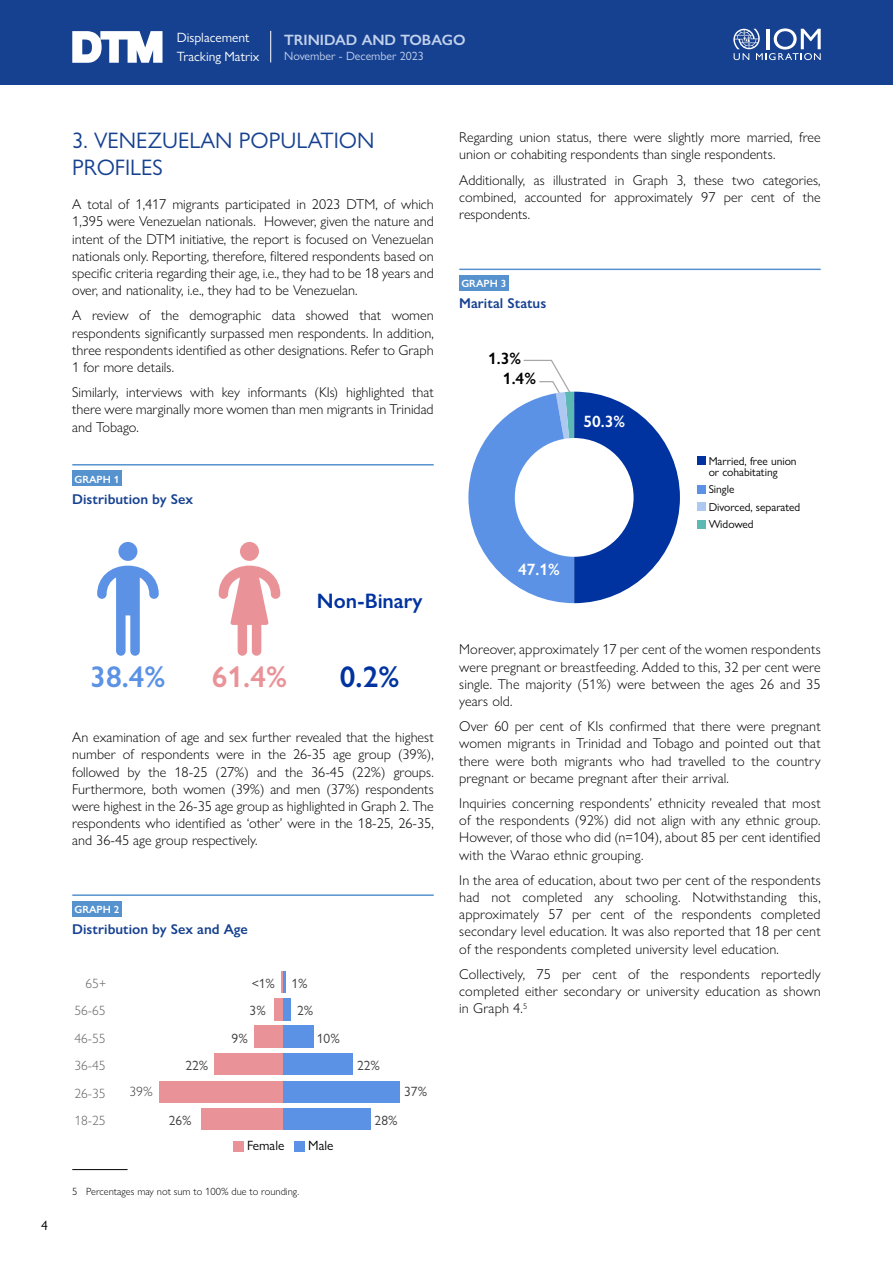
<style>
.page{position:relative;width:893px;height:1263px;background:#fff}
.page>*{position:absolute;margin:0;border:0;box-sizing:border-box;transform-origin:0 0}
.t1{font:600 30px "Gill Sans Nova";color:#5b92e5}
.t2{font:600 30px "Gill Sans Nova";color:#e99398}
.t3{font:600 30px "Gill Sans Nova";color:#0033a0}
.t4{font:22.5px/27px "Gill Sans Nova";color:#164190}
.t5{font:600 21px "Gill Sans Nova";color:#0033a0}
.t6{font:600 16.5px "Gill Sans Nova";color:#fff}
.t7{font:600 16.5px/20.1px "Gill Sans Nova";color:#000}
.t8{font:600 15px "Gill Sans Nova";color:#c3d2ed}
.t9{font:300 14.25px/17.1px "Gill Sans Nova";color:#000;text-align:justify}
.t10{font:600 14.25px "Gill Sans Nova";color:#164190}
.t11{font:13.5px "Gill Sans Nova";color:#404040}
.t12{font:300 13.5px "Gill Sans Nova";color:#666}
.t13{font:13.5px/18.6px "Gill Sans Nova";color:#fff}
.t14{font:13.5px "Gill Sans Nova";color:#000}
.t15{font:300 13.5px "Gill Sans Nova";color:#404040}
.t16{font:12px "Gill Sans Nova";color:#c3d2ed}
.t17{font:11.55px/17.1px "Gill Sans Nova";color:#000}
.t18{font:300 10.5px "Gill Sans Nova";color:#000}
.t19{font:600 10.5px "Gill Sans Nova";color:#fff}
</style>
<div class="page">
<div style="left:0;top:0;width:893px;height:85px;background:#164190"></div>
<hr style="left:270px;top:31px;width:1px;height:32px;background:#fff">
<svg style="left:72px;top:31px;width:90px;height:32px"></svg>
<svg style="left:733px;top:28px;width:88px;height:32px"></svg>
<div style="left:72px;top:471px;width:50px;height:15px;background:#5692ce"></div>
<hr style="left:72px;top:464px;width:362px;height:1px;background:#5692ce">
<div style="left:72px;top:901px;width:50px;height:16px;background:#5692ce"></div>
<hr style="left:72px;top:894px;width:362px;height:2px;background:#5692ce">
<svg style="left:219px;top:566px;width:61px;height:90px"></svg>
<div style="left:240px;top:542px;width:19px;height:19px;background:#e99398;border-radius:50%"></div>
<svg style="left:97px;top:566px;width:62px;height:90px"></svg>
<div style="left:118px;top:542px;width:19px;height:19px;background:#5b92e5;border-radius:50%"></div>
<div style="left:295px;top:1141px;width:10px;height:11px;background:#5b92e5"></div>
<div style="left:233px;top:1141px;width:11px;height:11px;background:#e99398"></div>
<div style="left:201px;top:1108px;width:82px;height:22px;background:#e99398"></div>
<div style="left:160px;top:1081px;width:123px;height:21px;background:#e99398"></div>
<div style="left:214px;top:1053px;width:69px;height:22px;background:#e99398"></div>
<div style="left:254px;top:1026px;width:29px;height:22px;background:#e99398"></div>
<div style="left:275px;top:998px;width:8px;height:22px;background:#e99398"></div>
<svg style="left:282px;top:971px;width:1px;height:22px"></svg>
<div style="left:283px;top:1108px;width:87px;height:22px;background:#5b92e5"></div>
<div style="left:283px;top:1081px;width:117px;height:21px;background:#5b92e5"></div>
<div style="left:283px;top:1053px;width:69px;height:22px;background:#5b92e5"></div>
<div style="left:283px;top:1026px;width:31px;height:22px;background:#5b92e5"></div>
<div style="left:283px;top:998px;width:8px;height:22px;background:#5b92e5"></div>
<hr style="left:283px;top:971px;width:3px;height:22px;background:#5b92e5">
<hr style="left:72px;top:1169px;width:56px;height:1px;background:#000">
<div style="left:459px;top:275px;width:49px;height:16px;background:#5692ce"></div>
<hr style="left:459px;top:269px;width:362px;height:1px;background:#5692ce">
<svg style="left:468px;top:359px;width:212px;height:244px"></svg>
<div style="left:697px;top:502px;width:8px;height:9px;background:#adc9f2"></div>
<div style="left:697px;top:520px;width:8px;height:8px;background:#5cb8b2"></div>
<div style="left:697px;top:485px;width:8px;height:9px;background:#5b92e5"></div>
<div style="left:697px;top:456px;width:8px;height:9px;background:#0033a0"></div>
<div style="left:515px;top:438px;width:119px;height:119px;background:#fff;border-radius:50%"></div>
<p class="t13" style="left:177px;top:28px;width:84px">Displacement<br>Tracking Matrix</p>
<p class="t8" style="left:284px;top:31px;width:183px">TRINIDAD AND TOBAGO</p>
<p class="t16" style="left:284px;top:48px;width:141px">November - December 2023</p>
<h2 class="t4" style="left:72px;top:127px;width:304px">3. VENEZUELAN POPULATION<br>PROFILES</h2>
<p class="t9" style="left:72px;top:196px;width:363px">A total of 1,417 migrants participated in 2023 DTM, of which 1,395 were Venezuelan nationals. However, given the nature and intent of the DTM initiative, the report is focused on Venezuelan nationals only. Reporting, therefore, filtered respondents based on specific criteria regarding their age, i.e., they had to be 18 years and over, and nationality, i.e., they had to be Venezuelan.</p>
<p class="t9" style="left:72px;top:307px;width:363px">A review of the demographic data showed that women respondents significantly surpassed men respondents. In addition, three respondents identified as other designations. Refer to Graph 1 for more details.</p>
<p class="t9" style="left:72px;top:384px;width:363px">Similarly, interviews with key informants (KIs) highlighted that there were marginally more women than men migrants in Trinidad and Tobago.</p>
<p class="t19" style="left:74px;top:472px;width:46px">GRAPH 1</p>
<p class="t10" style="left:72px;top:490px;width:122px">Distribution by Sex</p>
<p class="t14" style="left:41px;top:1217px;width:8px">4</p>
<h3 class="t5" style="left:317px;top:588px;width:107px">Non-Binary</h3>
<h1 class="t1" style="left:90px;top:658px;width:77px">38.4%</h1>
<h1 class="t2" style="left:212px;top:658px;width:77px">61.4%</h1>
<h1 class="t3" style="left:340px;top:658px;width:61px">0.2%</h1>
<p class="t9" style="left:72px;top:729px;width:363px">An examination of age and sex further revealed that the highest number of respondents were in the 26-35 age group (39%), followed by the 18-25 (27%) and the 36-45 (22%) groups.<br>Furthermore, both women (39%) and men (37%) respondents were highest in the 26-35 age group as highlighted in Graph 2. The respondents who identified as ‘other’ were in the 18-25, 26-35, and 36-45 age group respectively.</p>
<p class="t19" style="left:74px;top:903px;width:46px">GRAPH 2</p>
<p class="t10" style="left:72px;top:921px;width:177px">Distribution by Sex and Age</p>
<p class="t12" style="left:86px;top:975px;width:22px">65+</p>
<p class="t11" style="left:252px;top:975px;width:25px">&lt;1%</p>
<p class="t12" style="left:74px;top:1002px;width:33px">56-65</p>
<p class="t11" style="left:250px;top:1002px;width:18px">3%</p>
<p class="t12" style="left:74px;top:1030px;width:33px">46-55</p>
<p class="t11" style="left:232px;top:1030px;width:18px">9%</p>
<p class="t12" style="left:74px;top:1057px;width:33px">36-45</p>
<p class="t11" style="left:185px;top:1057px;width:24px">22%</p>
<p class="t12" style="left:74px;top:1085px;width:33px">26-35</p>
<p class="t15" style="left:130px;top:1083px;width:25px">39%</p>
<p class="t12" style="left:74px;top:1112px;width:33px">18-25</p>
<p class="t11" style="left:169px;top:1112px;width:24px">26%</p>
<p class="t11" style="left:291px;top:975px;width:18px">1%</p>
<p class="t11" style="left:297px;top:1002px;width:18px">2%</p>
<p class="t11" style="left:317px;top:1030px;width:24px">10%</p>
<p class="t14" style="left:247px;top:1137px;width:39px">Female</p>
<p class="t14" style="left:308px;top:1137px;width:27px">Male</p>
<p class="t18" style="left:72px;top:1185px;width:228px">5 Percentages may not sum to 100% due to rounding.</p>
<p class="t11" style="left:357px;top:1057px;width:24px">22%</p>
<p class="t11" style="left:404px;top:1083px;width:24px">37%</p>
<p class="t11" style="left:375px;top:1112px;width:24px">28%</p>
<p class="t9" style="left:459px;top:129px;width:363px">Regarding union status, there were slightly more married, free union or cohabiting respondents than single respondents.</p>
<p class="t9" style="left:459px;top:171px;width:363px">Additionally, as illustrated in Graph 3, these two categories, combined, accounted for approximately 97 per cent of the respondents.</p>
<p class="t19" style="left:461px;top:277px;width:46px">GRAPH 3</p>
<p class="t10" style="left:459px;top:295px;width:89px">Marital Status</p>
<p class="t7" style="left:503px;top:348px;width:35px;text-indent:-15px">1.3%<br>1.4%</p>
<p class="t6" style="left:583px;top:411px;width:43px">50.3%</p>
<p class="t6" style="left:518px;top:559px;width:43px">47.1%</p>
<p class="t17" style="left:709px;top:455px;width:90px;line-height:11.6px">Married, free union or cohabitating</p>
<p class="t17" style="left:709px;top:481px;width:93px">Single<br>Divorced, separated<br>Widowed</p>
<p class="t9" style="left:459px;top:641px;width:363px">Moreover, approximately 17 per cent of the women respondents were pregnant or breastfeeding. Added to this, 32 per cent were single. The majority (51%) were between the ages 26 and 35 years old.</p>
<p class="t9" style="left:459px;top:718px;width:363px">Over 60 per cent of KIs confirmed that there were pregnant women migrants in Trinidad and Tobago and pointed out that there were both migrants who had travelled to the country pregnant or became pregnant after their arrival.</p>
<p class="t9" style="left:459px;top:795px;width:363px">Inquiries concerning respondents’ ethnicity revealed that most of the respondents (92%) did not align with any ethnic group.<br>However, of those who did (n=104), about 85 per cent identified with the Warao ethnic grouping.</p>
<p class="t9" style="left:459px;top:871px;width:363px">In the area of education, about two per cent of the respondents had not completed any schooling. Notwithstanding this, approximately 57 per cent of the respondents completed secondary level education. It was also reported that 18 per cent of the respondents completed university level education.</p>
<p class="t9" style="left:459px;top:966px;width:363px">Collectively, 75 per cent of the respondents reportedly completed either secondary or university education as shown in Graph 4.<sup>5</sup></p>
</div>
